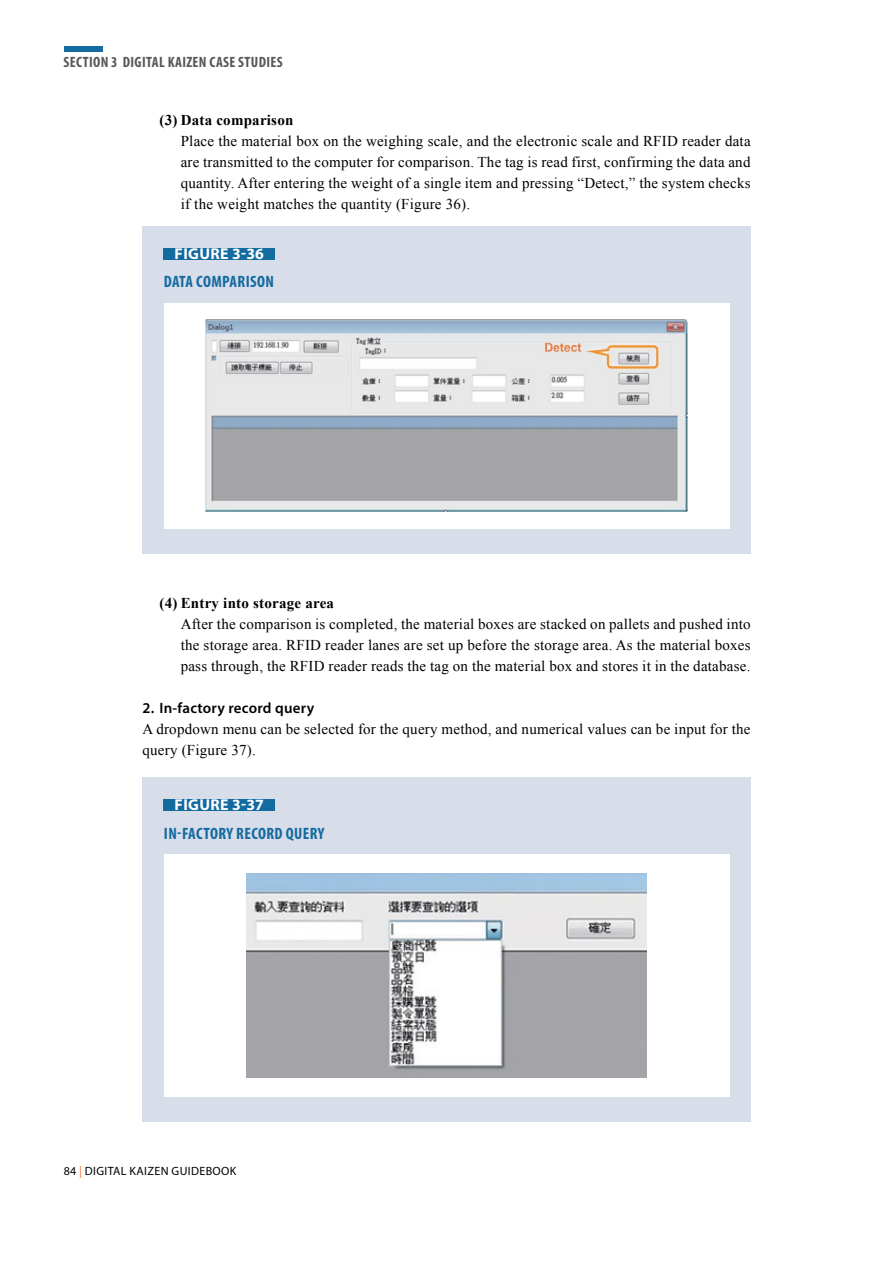
<style>
.page{position:relative;width:893px;height:1263px;background:#fff}
.page>*{position:absolute;margin:0;border:0;box-sizing:border-box;transform-origin:0 0}
.t1{font:700 condensed 16.5px "Myriad Pro";letter-spacing:.025em;color:#146ba0}
.t2{font:700 15.75px "Myriad Pro";letter-spacing:.025em;color:#fff}
.t3{font:15px/21px "Times New Roman";letter-spacing:.015em;color:#000;text-align:justify}
.t4{font:700 15px "Times New Roman";letter-spacing:.015em;color:#000}
.t5{font:700 condensed 15px "Myriad Pro";letter-spacing:.025em;color:#58585b}
.t6{font:600 15px "Myriad Pro";letter-spacing:.015em;color:#000}
.t7{font:12px "Myriad Pro";letter-spacing:.03em;color:#000}
.s1{color:#f47433}
</style>
<div class="page">
<div style="left:64px;top:47px;width:38px;height:5px;background:#146ba0"></div>
<div style="left:142px;top:226px;width:608px;height:327px;background:#d8ddea"></div>
<div style="left:164px;top:248px;width:111px;height:12px;background:#146ba0"></div>
<div style="left:164px;top:303px;width:565px;height:225px;background:#fff"></div>
<img style="left:205px;top:319px;width:483px;height:193px">
<div style="left:142px;top:777px;width:608px;height:344px;background:#d8ddea"></div>
<div style="left:164px;top:799px;width:111px;height:12px;background:#146ba0"></div>
<div style="left:164px;top:854px;width:565px;height:242px;background:#fff"></div>
<img style="left:247px;top:873px;width:399px;height:204px">
<p class="t5" style="left:64px;top:52px;width:66px">SECTION 3 DIGITAL</p>
<p class="t5" style="left:168px;top:52px;width:15px">KAIZEN</p>
<p class="t5" style="left:209px;top:52px;width:64px">CASE STUDIES</p>
<p class="t4" style="left:159px;top:110px;width:135px">(3) Data comparison</p>
<p class="t3" style="left:181px;top:130px;width:571px">Place the material box on the weighing scale, and the electronic scale and RFID reader data are transmitted to the computer for comparison. The tag is read first, confirming the data and quantity. After entering the weight of a single item and pressing “Detect,” the system checks if the weight matches the quantity (Figure 36).</p>
<p class="t2" style="left:175px;top:244px;width:91px">FIGURE 3-36</p>
<p class="t1" style="left:164px;top:272px;width:112px">DATA COMPARISON</p>
<p class="t4" style="left:159px;top:593px;width:176px">(4) Entry into storage area</p>
<p class="t3" style="left:181px;top:613px;width:571px">After the comparison is completed, the material boxes are stacked on pallets and pushed into the storage area. RFID reader lanes are set up before the storage area. As the material boxes pass through, the RFID reader reads the tag on the material box and stores it in the database.</p>
<p class="t6" style="left:142px;top:698px;width:173px">2. In-factory record query</p>
<p class="t3" style="left:142px;top:718px;width:610px">A dropdown menu can be selected for the query method, and numerical values can be input for the query (Figure 37).</p>
<p class="t2" style="left:175px;top:795px;width:91px">FIGURE 3-37</p>
<p class="t1" style="left:164px;top:823px;width:162px">IN-FACTORY RECORD QUERY</p>
<p class="t7" style="left:64px;top:1164px;width:174px">84 <span class="s1">|</span> DIGITAL KAIZEN GUIDEBOOK</p>
</div>
